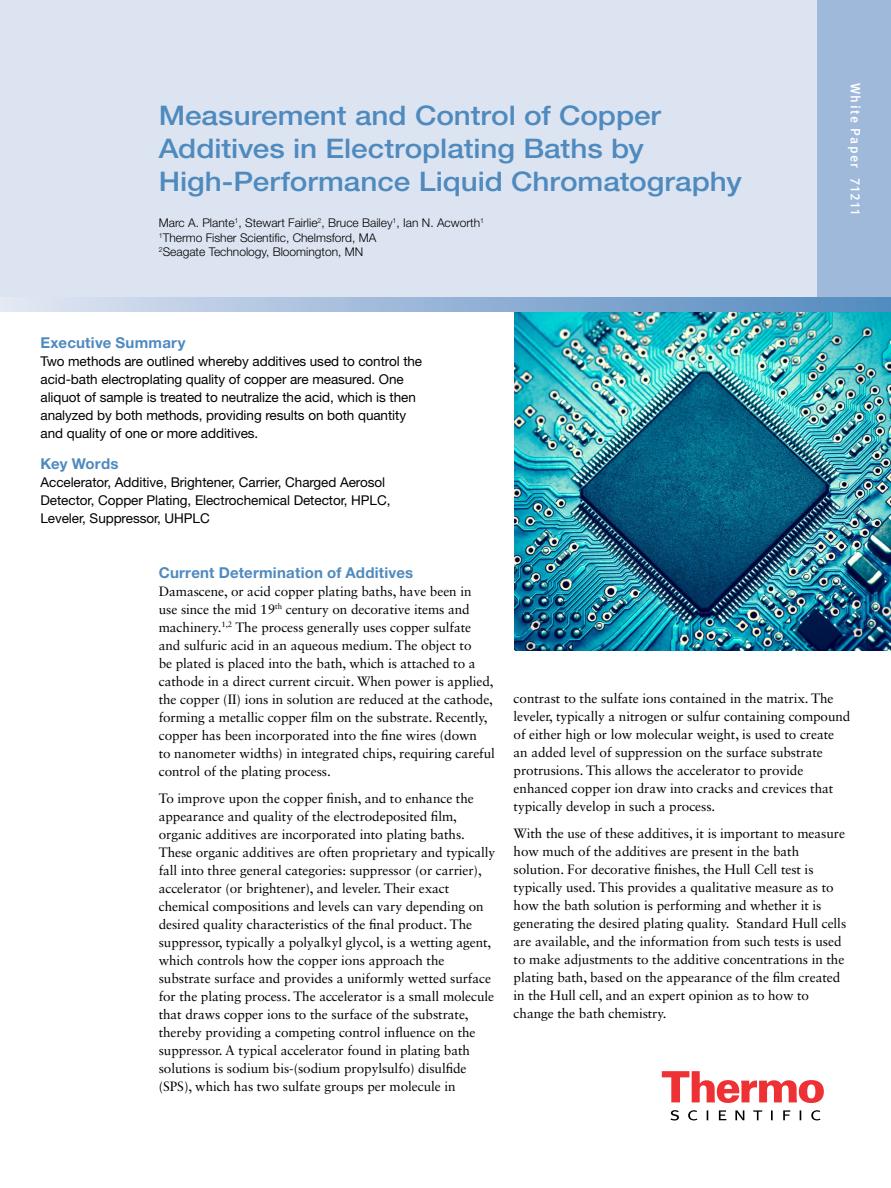
<style>
.page{position:relative;width:891px;height:1188px;background:#fff}
.page>*{position:absolute;margin:0;border:0;box-sizing:border-box;transform-origin:0 0}
.t1{font:500 27px/33px "Helvetica Neue LT Std";letter-spacing:-.005em;color:#4f8abe;scale:1.1 1}
.t2{font:700 15px "Helvetica Neue LT Std";letter-spacing:.015em;color:#4f8abe}
.t3{font:13.5px/18px "Sabon LT Std";letter-spacing:-.005em;color:#000}
.t4{font:13.5px/18px "Helvetica Neue LT Std";letter-spacing:-.005em;color:#000}
.t5{font:500 13.5px "Meta OT";letter-spacing:.1em;color:#fff}
.t6{font:300 12px/14.4px "Helvetica Neue LT Std";color:#000}
</style>
<div class="page">
<div style="left:0;top:0;width:891px;height:303px;background:#dde4f1"></div>
<div style="left:817px;top:0;width:74px;height:303px;background:#9fb9da"></div>
<svg style="left:0;top:297px;width:891px;height:15px;background:#98b6d8"></svg>
<svg style="left:662px;top:1071px;width:162px;height:32px"></svg>
<svg style="left:670px;top:1110px;width:151px;height:10px"></svg>
<img style="left:514px;top:312px;width:377px;height:339px">
<h1 class="t1" style="left:159px;top:99px;width:532px">Measurement and Control of Copper<br>Additives in Electroplating Baths by<br>High-Performance Liquid Chromatography</h1>
<p class="t6" style="left:159px;top:216px;width:327px">Marc A. Plante<sup>1</sup>, Stewart Fairlie<sup>2</sup>, Bruce Bailey<sup>1</sup>, Ian N. Acworth<sup>1<br>1</sup>Thermo Fisher Scientific, Chelmsford, MA<br><sup>2</sup>Seagate Technology, Bloomington, MN</p>
<p class="t2" style="left:40px;top:334px;width:147px">Executive Summary</p>
<p class="t4" style="left:40px;top:352px;width:383px">Two methods are outlined whereby additives used to control the acid-bath electroplating quality of copper are measured. One aliquot of sample is treated to neutralize the acid, which is then analyzed by both methods, providing results on both quantity and quality of one or more additives.</p>
<p class="t2" style="left:40px;top:454px;width:80px">Key Words</p>
<p class="t4" style="left:40px;top:473px;width:352px">Accelerator, Additive, Brightener, Carrier, Charged Aerosol<br>Detector, Copper Plating, Electrochemical Detector, HPLC,<br>Leveler, Suppressor, UHPLC</p>
<p class="t5" style="left:864px;top:83px;width:133px;rotate:90deg">White Paper 71211</p>
<p class="t2" style="left:159px;top:563px;width:256px">Current Determination of Additives</p>
<p class="t3" style="left:159px;top:582px;width:338px">Damascene, or acid copper plating baths, have been in<br>use since the mid 19<sup>th</sup> century on decorative items and machinery.<sup>1,2</sup> The process generally uses copper sulfate and sulfuric acid in an aqueous medium. The object to<br>be plated is placed into the bath, which is attached to a cathode in a direct current circuit. When power is applied, the copper (II) ions in solution are reduced at the cathode, forming a metallic copper film on the substrate. Recently, copper has been incorporated into the fine wires (down<br>to nanometer widths) in integrated chips, requiring careful control of the plating process.</p>
<p class="t3" style="left:159px;top:789px;width:338px">To improve upon the copper finish, and to enhance the appearance and quality of the electrodeposited film, organic additives are incorporated into plating baths.<br>These organic additives are often proprietary and typically fall into three general categories: suppressor (or carrier), accelerator (or brightener), and leveler. Their exact chemical compositions and levels can vary depending on desired quality characteristics of the final product. The suppressor, typically a polyalkyl glycol, is a wetting agent, which controls how the copper ions approach the substrate surface and provides a uniformly wetted surface for the plating process. The accelerator is a small molecule that draws copper ions to the surface of the substrate, thereby providing a competing control influence on the suppressor. A typical accelerator found in plating bath solutions is sodium bis-(sodium propylsulfo) disulfide (SPS), which has two sulfate groups per molecule in</p>
<p class="t3" style="left:514px;top:689px;width:338px">contrast to the sulfate ions contained in the matrix. The leveler, typically a nitrogen or sulfur containing compound of either high or low molecular weight, is used to create an added level of suppression on the surface substrate protrusions. This allows the accelerator to provide enhanced copper ion draw into cracks and crevices that typically develop in such a process.</p>
<p class="t3" style="left:514px;top:824px;width:334px">With the use of these additives, it is important to measure how much of the additives are present in the bath solution. For decorative finishes, the Hull Cell test is typically used. This provides a qualitative measure as to how the bath solution is performing and whether it is generating the desired plating quality. Standard Hull cells are available, and the information from such tests is used to make adjustments to the additive concentrations in the plating bath, based on the appearance of the film created in the Hull cell, and an expert opinion as to how to change the bath chemistry.</p>
</div>
